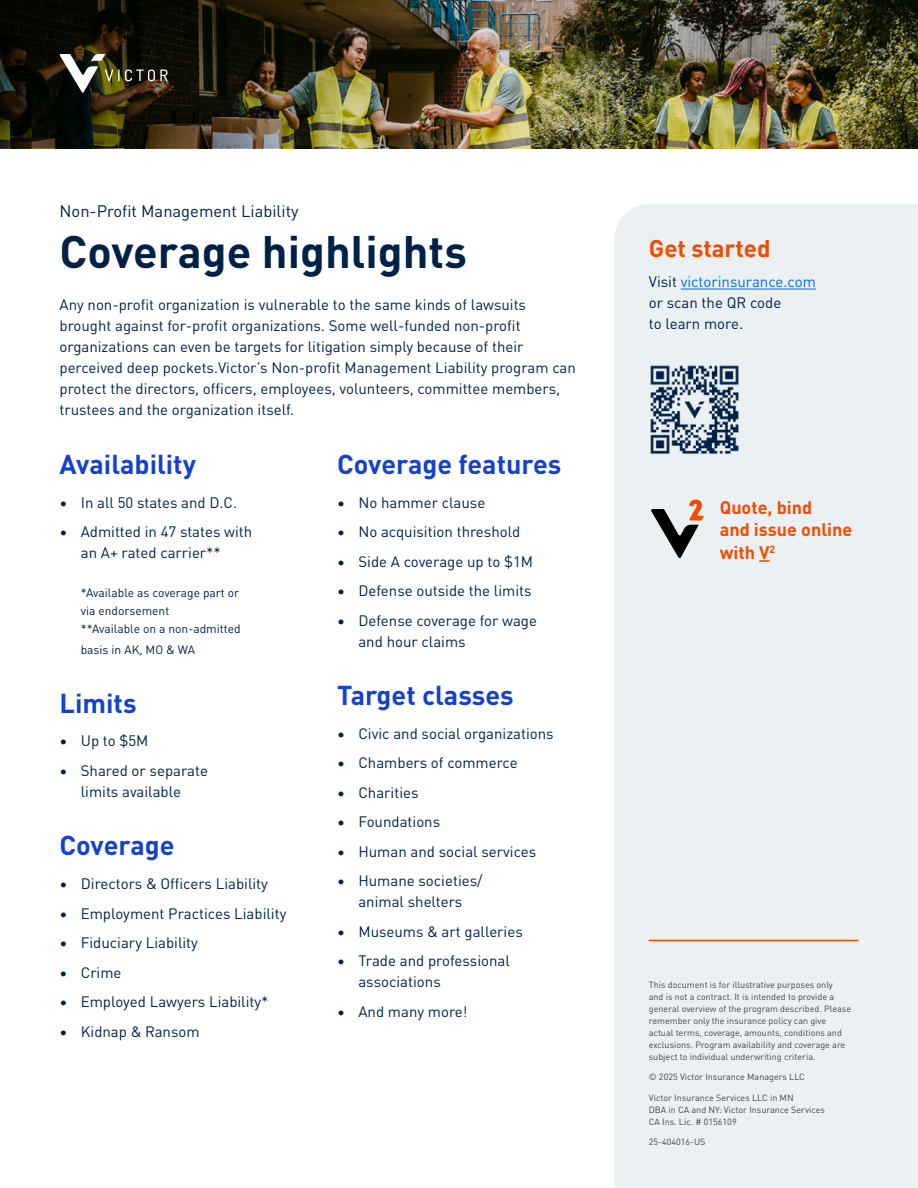
<style>
.page{position:relative;width:918px;height:1188px;background:#fff}
.page>*{position:absolute;margin:0;border:0;box-sizing:border-box;transform-origin:0 0}
.Page_Title_30_34{font:700 45px "DINOT";color:#002147}
.Body_Subhead_1_18_22{font:700 27px "DINOT";color:#1442cc}
.CTA_Text_16_18{font:700 24px "DINOT";color:#f54a00}
.CTA_Text_16_18-2{font:700 18px/22.5px "DINOT";color:#f54a00}
.t1{font:16.5px "DINOT";color:#002147}
.Body_Text_10_14{font:15px/21px "DINOT";color:#002147}
.t2{font:12px/18px "DINOT";color:#002147}
.Disclaimer_Text_w_Rule_6_8{font:9px/12px "DINOT";color:#404547}
.Disclaimer_Text_6_8{font:9px/12px "DINOT";color:#404547}
.s1{color:#0468ec}
</style>
<div class="page">
<img style="left:464px;top:0;width:454px;height:148px">
<img style="left:0;top:0;width:464px;height:148px">
<div style="left:615px;top:204px;width:303px;height:35px;background:#ebf0f3"></div>
<div style="left:615px;top:239px;width:303px;height:949px;background:#ebf0f3"></div>
<hr style="left:681px;top:289px;width:135px;height:1px;background:#0468ec">
<img style="left:650px;top:365px;width:89px;height:89px">
<svg style="left:759px;top:560px;width:11px;height:2px"></svg>
<svg style="left:651px;top:499px;width:53px;height:59px"></svg>
<hr style="left:649px;top:940px;width:209px;height:1px;background:#f54a00">
<svg style="left:60px;top:54px;width:108px;height:39px;background:#4f4c37"></svg>
<p class="t1" style="left:60px;top:198px;width:241px">Non-Profit Management Liability</p>
<h1 class="Page_Title_30_34" style="left:60px;top:216px;width:409px">Coverage highlights</h1>
<p class="Body_Text_10_14" style="left:60px;top:293px;width:518px">Any non-profit organization is vulnerable to the same kinds of lawsuits brought against for-profit organizations. Some well-funded non-profit organizations can even be targets for litigation simply because of their perceived deep pockets.Victor’s Non-profit Management Liability program can protect the directors, officers, employees, volunteers, committee members, trustees and the organization itself.</p>
<h2 class="Body_Subhead_1_18_22" style="left:60px;top:443px;width:138px">Availability</h2>
<p class="Body_Text_10_14" style="left:60px;top:490px;width:179px">• In all 50 states and D.C.</p>
<p class="Body_Text_10_14" style="left:81px;top:520px;width:173px;text-indent:-21px">• Admitted in 47 states with an A+ rated carrier**</p>
<p class="t2" style="left:81px;top:583px;width:161px">*Available as coverage part or via endorsement<br>**Available on a non-admitted</p>
<p class="t2" style="left:81px;top:640px;width:116px">basis in AK, MO &amp; WA</p>
<h2 class="Body_Subhead_1_18_22" style="left:60px;top:682px;width:79px">Limits</h2>
<p class="Body_Text_10_14" style="left:60px;top:729px;width:91px">• Up to $5M</p>
<p class="Body_Text_10_14" style="left:60px;top:759px;width:150px;text-align:center">• Shared or separate limits available</p>
<h2 class="Body_Subhead_1_18_22" style="left:60px;top:825px;width:117px">Coverage</h2>
<p class="Body_Text_10_14" style="left:60px;top:872px;width:210px">• Directors &amp; Officers Liability</p>
<p class="Body_Text_10_14" style="left:60px;top:901px;width:228px">• Employment Practices Liability</p>
<p class="Body_Text_10_14" style="left:60px;top:931px;width:140px">• Fiduciary Liability</p>
<p class="Body_Text_10_14" style="left:60px;top:960px;width:64px">• Crime</p>
<p class="Body_Text_10_14" style="left:60px;top:990px;width:211px">• Employed Lawyers Liability*</p>
<p class="Body_Text_10_14" style="left:60px;top:1019px;width:142px">• Kidnap &amp; Ransom</p>
<h2 class="Body_Subhead_1_18_22" style="left:337px;top:443px;width:226px">Coverage features</h2>
<p class="Body_Text_10_14" style="left:337px;top:490px;width:150px">• No hammer clause</p>
<p class="Body_Text_10_14" style="left:337px;top:520px;width:185px">• No acquisition threshold</p>
<p class="Body_Text_10_14" style="left:337px;top:549px;width:197px">• Side A coverage up to $1M</p>
<p class="Body_Text_10_14" style="left:337px;top:579px;width:196px">• Defense outside the limits</p>
<p class="Body_Text_10_14" style="left:358px;top:608px;width:180px;text-indent:-21px">• Defense coverage for wage and hour claims</p>
<h2 class="Body_Subhead_1_18_22" style="left:337px;top:674px;width:178px">Target classes</h2>
<p class="Body_Text_10_14" style="left:337px;top:722px;width:218px">• Civic and social organizations</p>
<p class="Body_Text_10_14" style="left:337px;top:751px;width:182px">• Chambers of commerce</p>
<p class="Body_Text_10_14" style="left:337px;top:781px;width:83px">• Charities</p>
<p class="Body_Text_10_14" style="left:337px;top:810px;width:105px">• Foundations</p>
<p class="Body_Text_10_14" style="left:337px;top:840px;width:201px">• Human and social services</p>
<p class="Body_Text_10_14" style="left:337px;top:869px;width:147px;text-align:center">• Humane societies/ animal shelters</p>
<p class="Body_Text_10_14" style="left:337px;top:920px;width:187px">• Museums &amp; art galleries</p>
<p class="Body_Text_10_14" style="left:358px;top:949px;width:153px;text-indent:-21px">• Trade and professional associations</p>
<p class="Body_Text_10_14" style="left:337px;top:1000px;width:132px">• And many more!</p>
<p class="CTA_Text_16_18" style="left:649px;top:230px;width:123px">Get started</p>
<p class="Body_Text_10_14" style="left:649px;top:270px;width:169px">Visit <span class="s1">victorinsurance.com </span>or scan the QR code<br>to learn more.</p>
<p class="CTA_Text_16_18-2" style="left:720px;top:494px;width:134px">Quote, bind<br>and issue online with V<sup>2</sup></p>
<p class="Disclaimer_Text_w_Rule_6_8" style="left:649px;top:978px;width:204px">This document is for illustrative purposes only<br>and is not a contract. It is intended to provide a general overview of the program described. Please remember only the insurance policy can give actual terms, coverage, amounts, conditions and exclusions. Program availability and coverage are subject to individual underwriting criteria.</p>
<p class="Disclaimer_Text_6_8" style="left:649px;top:1070px;width:158px">© 2025 Victor Insurance Managers LLC</p>
<p class="Disclaimer_Text_6_8" style="left:649px;top:1091px;width:178px">Victor Insurance Services LLC in MN<br>DBA in CA and NY: Victor Insurance Services<br>CA Ins. Lic. # 0156109</p>
<p class="Disclaimer_Text_6_8" style="left:649px;top:1135px;width:58px">25-404016-US</p>
</div>
